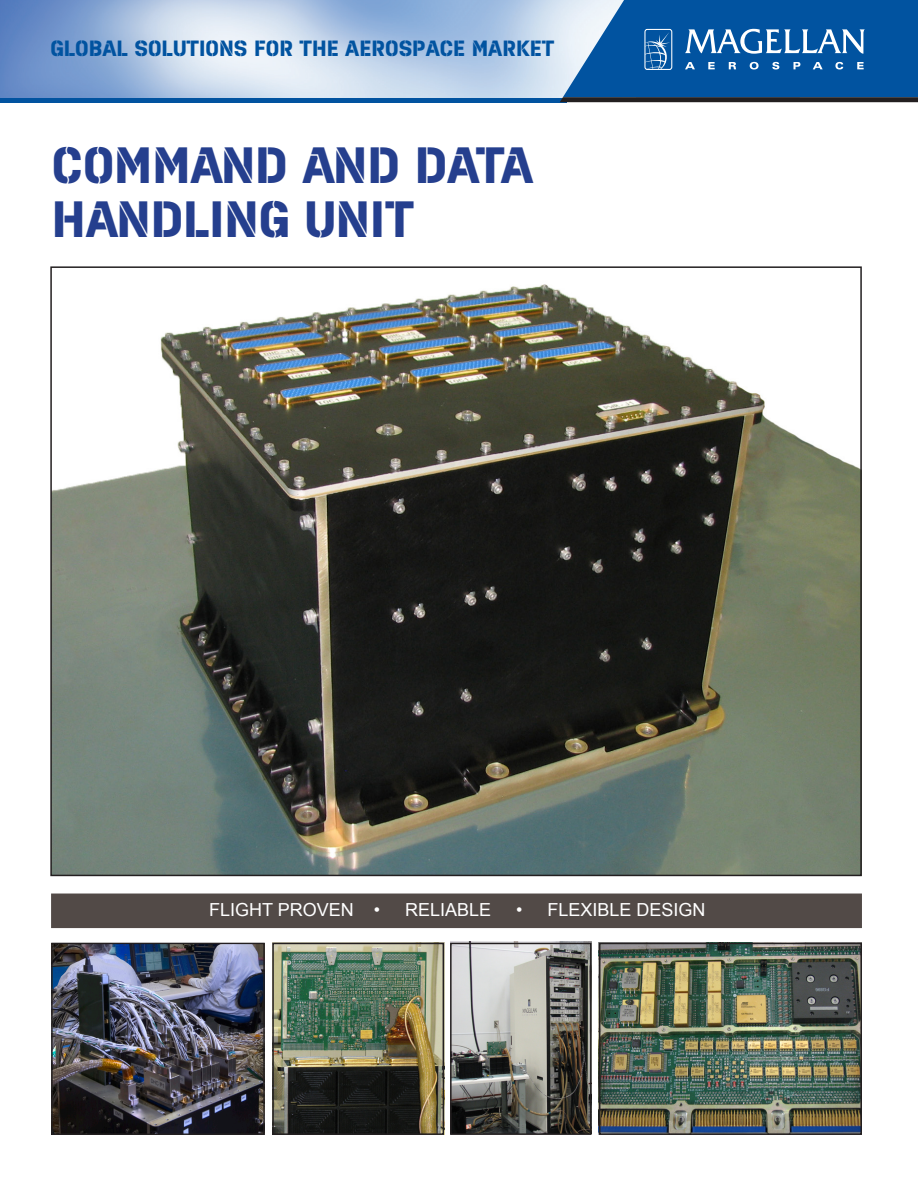
<style>
.page{position:relative;width:918px;height:1188px;background:#fff}
.page>*{position:absolute;margin:0;border:0;box-sizing:border-box;transform-origin:0 0}
.t1{font:45px/54px "Magellan";color:#253f8e}
.t2{font:19.5px "Magellan";color:#0153a0}
.t3{font:18px "Arial";color:#fff}
</style>
<div class="page">
<div style="left:0;top:97px;width:567px;height:5px;background:#0153a0"></div>
<img style="left:0;top:0;width:560px;height:97px">
<svg style="left:560px;top:0;width:358px;height:102px;background:#2568a7"></svg>
<div style="left:644px;top:29px;width:28px;height:41px;border:1px solid #fff;border-radius:2px"></div>
<div style="left:51px;top:894px;width:811px;height:34px;background:#524a47"></div>
<img style="left:53px;top:284px;width:806px;height:589px">
<img style="left:450px;top:942px;width:142px;height:190px">
<img style="left:272px;top:942px;width:173px;height:192px">
<img style="left:599px;top:942px;width:263px;height:190px">
<div style="left:272px;top:943px;width:172px;height:192px;border:2px solid #231f20"></div>
<div style="left:450px;top:943px;width:142px;height:192px;border:2px solid #231f20"></div>
<div style="left:599px;top:943px;width:263px;height:192px;border:2px solid #231f20"></div>
<img style="left:53px;top:945px;width:210px;height:188px">
<div style="left:51px;top:943px;width:214px;height:192px;border:1px solid #231f20"></div>
<p class="t2" style="left:50px;top:35px;width:506px">GLOBAL SOLUTIONS FOR THE AEROSPACE MARKET</p>
<p class="t1" style="left:52px;top:138px;width:483px">COMMAND AND DATA<br>HANDLING UNIT</p>
<p class="t3" style="left:209px;top:898px;width:173px">FLIGHT PROVEN •</p>
<p class="t3" style="left:405px;top:898px;width:88px">RELIABLE</p>
<p class="t3" style="left:516px;top:898px;width:191px">• FLEXIBLE DESIGN</p>
</div>
